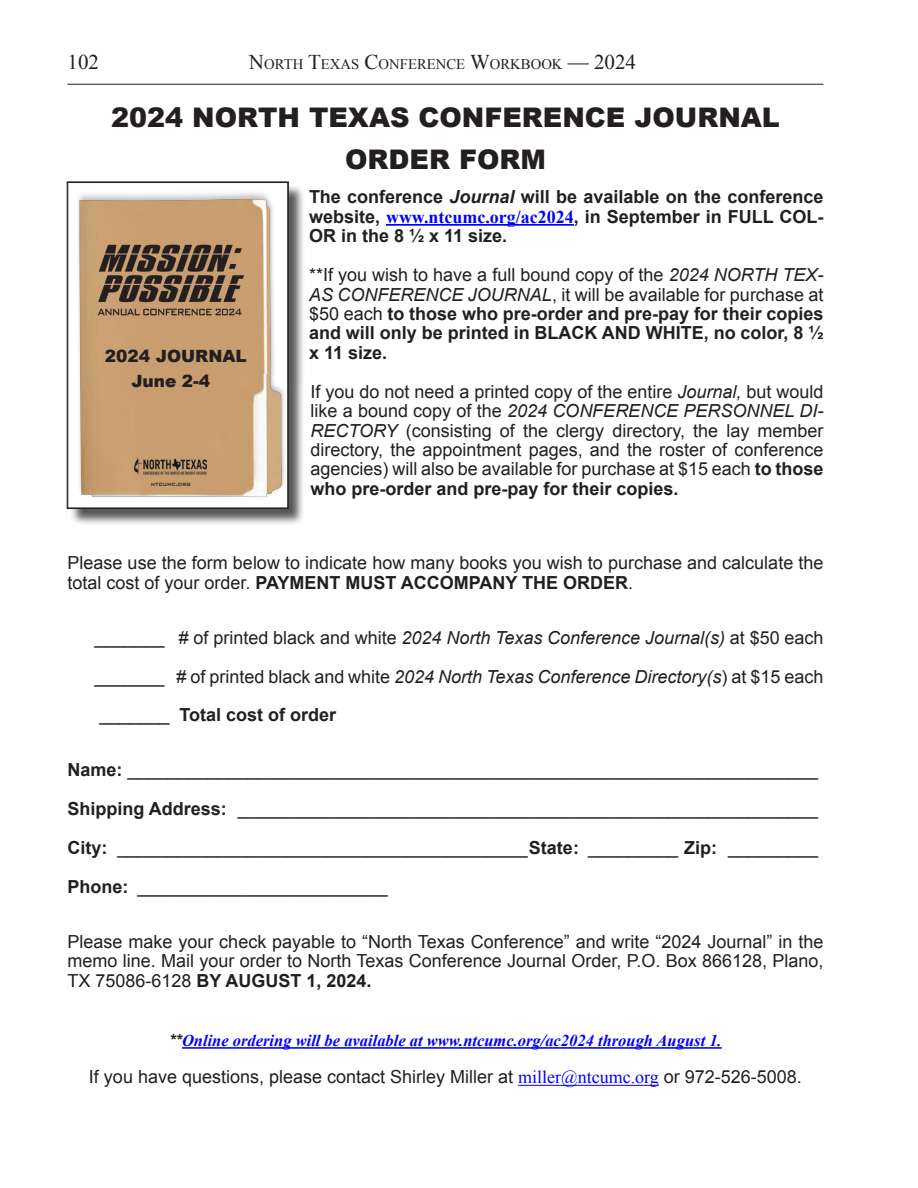
<style>
.page{position:relative;width:918px;height:1188px;background:#fff}
.page>*{position:absolute;margin:0;border:0;box-sizing:border-box;transform-origin:0 0}
.t1{font:900 27px "Arial";color:#231f20}
.t2{font:500 25.65px "Bank Gothic BT";color:#231f20;scale:.65 1}
.t3{font:21px "Times New Roman";color:#231f20}
.t4{font:500 20.25px "Bank Gothic BT";color:#231f20;scale:.82 1}
.t5{font:18px/19.4px "Arial";color:#231f20;text-align:justify}
.t6{font:700 18px/19.4px "Arial";color:#231f20;text-align:justify}
.t7{font:900 16.95px "Arial";color:#231f20}
.t8{font:italic 700 16.5px "Times New Roman";color:#00f}
.t9{font:14.7px "Times New Roman";color:#231f20}
.t10{font:500 9.6px "Bank Gothic BT";color:#231f20;scale:.65 1}
.t11{font:500 7.5px "Bank Gothic BT";color:#231f20;scale:.82 1}
.s1{font-size:21px}
.s2{font-style:italic}
.s3{font-family:"Times New Roman";color:#00f}
.s4{font-weight:400}
.s5{font-weight:400;font-style:italic}
.s6{font-weight:700}
.s7{font-family:"Arial";color:#231f20}
</style>
<div class="page">
<hr style="left:68px;top:84px;width:756px;height:1px;background:#231f20">
<hr style="left:386px;top:224px;width:188px;height:2px;background:#00f">
<hr style="left:182px;top:1047px;width:540px;height:2px;background:#00f">
<hr style="left:518px;top:1085px;width:141px;height:1px;background:#00f">
<div style="left:70px;top:184px;width:236px;height:342px;background:#231f20;opacity:.75"></div>
<svg style="left:67px;top:182px;width:221px;height:327px"></svg>
<div style="left:68px;top:182px;width:220px;height:326px;border:1px solid #231f20"></div>
<p class="t3" style="left:68px;top:47px;width:33px">102</p>
<p class="t9" style="left:249px;top:54px;width:389px"><span class="s1">N</span>ORTH <span class="s1">T</span>EXAS <span class="s1">C</span>ONFERENCE <span class="s1">W</span>ORKBOOK <span class="s1">— 2024</span></p>
<p class="t1" style="left:111px;top:98px;width:670px">2024 NORTH TEXAS CONFERENCE JOURNAL</p>
<p class="t1" style="left:345px;top:140px;width:202px">ORDER FORM</p>
<p class="t6" style="left:309px;top:188px;width:516px">The conference <span class="s2">Journal</span> will be available on the conference website, <span class="s3">www.ntcumc.org/ac2024</span>, in September in FULL COL-OR in the 8 ½ x 11 size.</p>
<p class="t6" style="left:309px;top:266px;width:516px"><span class="s4">**If you wish to have a full bound copy of the</span> <span class="s5">2024 NORTH TEX-AS CONFERENCE JOURNAL</span><span class="s4">, it will be available for purchase at $50 each</span> to those who pre-order and pre-pay for their copies and will only be printed in BLACK AND WHITE, no color, 8 ½ x 11 size.</p>
<p class="t5" style="left:311px;top:382px;width:515px">If you do not need a printed copy of the entire <span class="s2">Journal,</span> but would like a bound copy of the <span class="s2">2024 CONFERENCE PERSONNEL DI-RECTORY</span> (consisting of the clergy directory, the lay member directory, the appointment pages, and the roster of conference agencies) will also be available for purchase at $15 each <span class="s6">to those who pre-order and pre-pay for their copies.</span></p>
<p class="t4" style="left:116px;top:343px;width:135px">Conference</p>
<p class="t7" style="left:105px;top:344px;width:143px">2024 JOURNAL</p>
<p class="t7" style="left:132px;top:369px;width:80px">June 2-4</p>
<p class="t2" style="left:145px;top:370px;width:80px">2024</p>
<p class="t11" style="left:151px;top:480px;width:50px">ntcumc.org</p>
<p class="t5" style="left:68px;top:553px;width:757px">Please use the form below to indicate how many books you wish to purchase and calculate the total cost of your order. <span class="s6">PAYMENT MUST ACCOMPANY THE ORDER</span>.</p>
<p class="t5" style="left:94px;top:628px;width:730px">_______ # of printed black and white <span class="s2">2024 North Texas Conference Journal(s)</span> at $50 each</p>
<p class="t5" style="left:94px;top:667px;width:730px">_______ # of printed black and white <span class="s2">2024 North Texas Conference Directory(s</span>) at $15 each</p>
<p class="t6" style="left:100px;top:706px;width:238px"><span class="s4">_______</span> Total cost of order</p>
<p class="t5" style="left:67px;top:761px;width:752px"><span class="s6">Name:</span> _____________________________________________________________________</p>
<p class="t5" style="left:68px;top:800px;width:752px"><span class="s6">Shipping Address:</span> __________________________________________________________</p>
<p class="t5" style="left:68px;top:838px;width:752px"><span class="s6">City:</span> _________________________________________<span class="s6">State:</span> _________ <span class="s6">Zip:</span> _________</p>
<p class="t5" style="left:67px;top:877px;width:322px"><span class="s6">Phone:</span> _________________________</p>
<p class="t5" style="left:68px;top:932px;width:757px">Please make your check payable to “North Texas Conference” and write “2024 Journal” in the memo line. Mail your order to North Texas Conference Journal Order, P.O. Box 866128, Plano, TX 75086-6128 <span class="s6">BY AUGUST 1, 2024.</span></p>
<p class="t10" style="left:151px;top:559px;width:63px">ntcumc.org</p>
<p class="t8" style="left:169px;top:1029px;width:554px"><span class="s7">**</span>Online ordering will be available at www.ntcumc.org/ac2024 through August 1.</p>
<p class="t5" style="left:89px;top:1068px;width:715px">If you have questions, please contact Shirley Miller at <span class="s3">miller@ntcumc.org</span> or 972-526-5008.</p>
</div>
